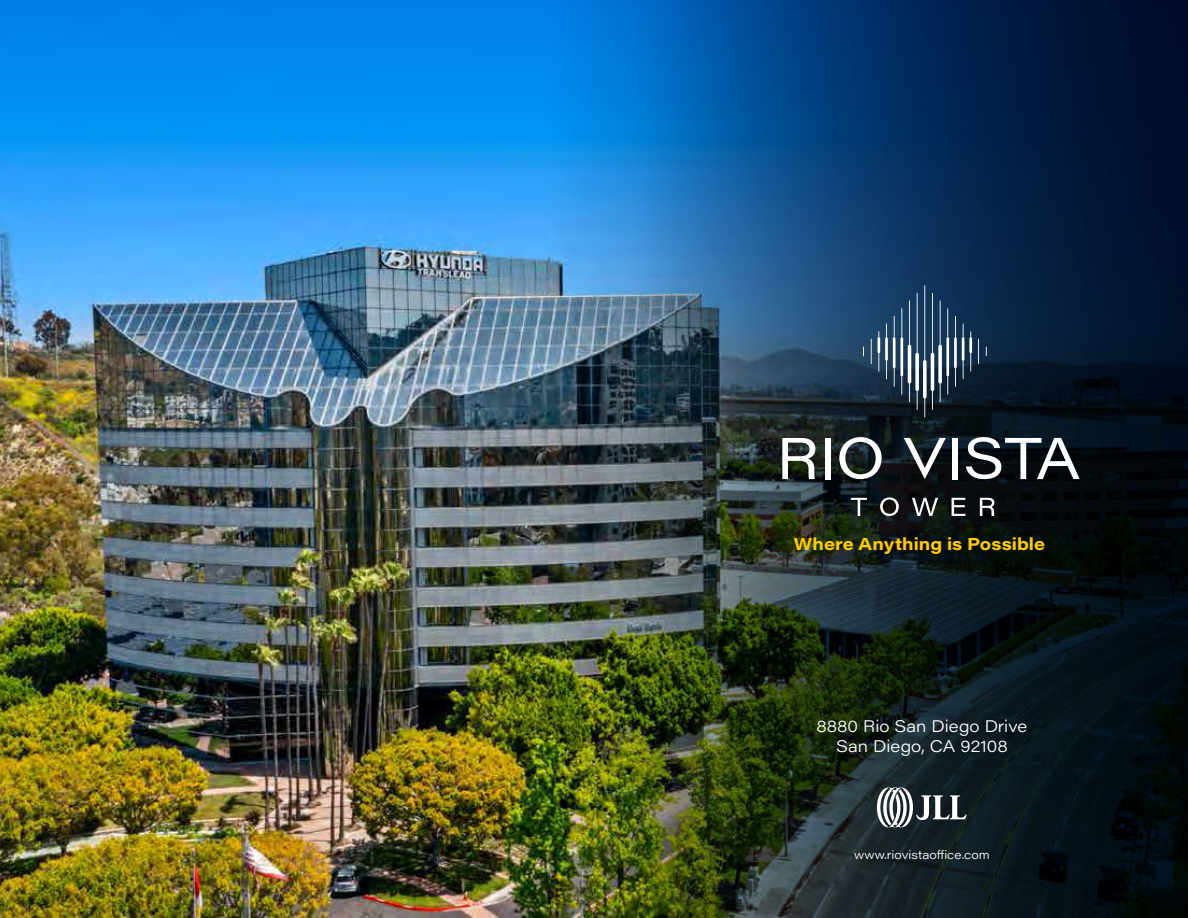
<style>
.page{position:relative;width:1188px;height:918px;background:#fff}
.page>*{position:absolute;margin:0;border:0;box-sizing:border-box;transform-origin:0 0}
.t1{font:17.1px "Acumin Variable Concept";color:#fccb05}
.t2{font:16.5px/19.8px "Acumin Variable Concept";color:#fff;text-align:center}
.t3{font:12px "Acumin Variable Concept";color:#fff}
</style>
<div class="page">
<img style="left:0;top:0;width:544px;height:918px">
<img style="left:544px;top:0;width:644px;height:918px">
<svg style="left:782px;top:438px;width:33px;height:41px"></svg>
<div style="left:825px;top:438px;width:5px;height:41px;background:#fff"></div>
<svg style="left:839px;top:437px;width:43px;height:42px"></svg>
<svg style="left:904px;top:438px;width:42px;height:41px"></svg>
<div style="left:952px;top:438px;width:6px;height:41px;background:#fff"></div>
<svg style="left:966px;top:437px;width:114px;height:42px"></svg>
<svg style="left:851px;top:498px;width:16px;height:18px"></svg>
<svg style="left:880px;top:497px;width:19px;height:19px"></svg>
<svg style="left:912px;top:498px;width:26px;height:18px"></svg>
<svg style="left:952px;top:498px;width:13px;height:18px"></svg>
<svg style="left:980px;top:498px;width:14px;height:18px"></svg>
<svg style="left:871px;top:339px;width:1px;height:25px"></svg>
<svg style="left:978px;top:339px;width:1px;height:25px"></svg>
<svg style="left:878px;top:285px;width:94px;height:133px;background:#344c63"></svg>
<svg style="left:877px;top:787px;width:90px;height:40px"></svg>
<p class="t1" style="left:794px;top:533px;width:253px">Where Anything is Possible</p>
<p class="t2" style="left:817px;top:716px;width:212px">8880 Rio San Diego Drive<br>San Diego, CA 92108</p>
<p class="t3" style="left:854px;top:847px;width:137px">www.riovistaoffice.com</p>
</div>
